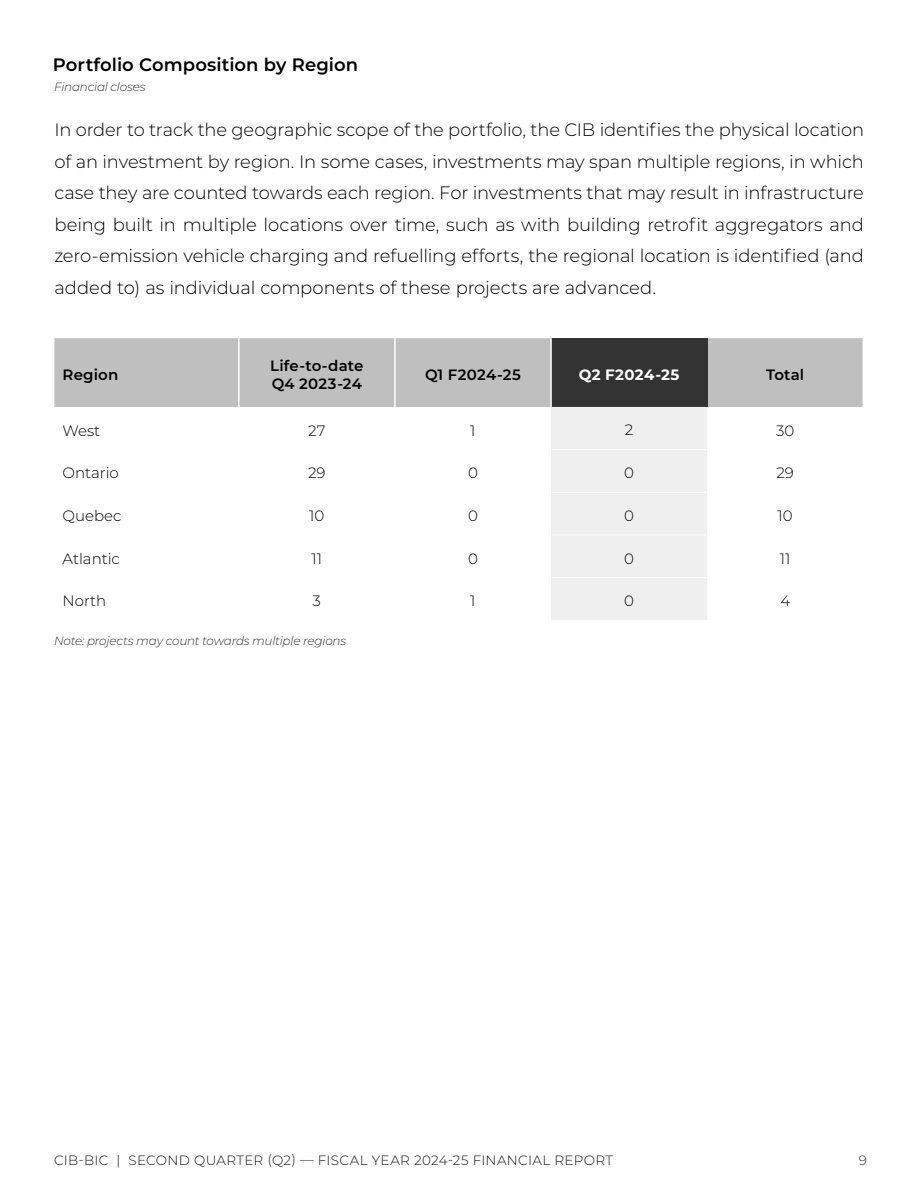
<style>
.page{position:relative;width:918px;height:1188px;background:#fff}
.page>*{position:absolute;margin:0;border:0;box-sizing:border-box;transform-origin:0 0}
.t1{font:300 18px/31.5px "Montserrat";letter-spacing:-.005em;color:#000;text-align:justify}
.t2{font:600 18px "Montserrat";letter-spacing:.005em;color:#000}
.t3{font:300 15px "Montserrat";color:#000}
.t4{font:600 15px/18px "Montserrat";letter-spacing:.01em;color:#000}
.t5{font:700 15px "Montserrat";letter-spacing:.025em;color:#fff}
.t6{font:300 13.5px "Montserrat";letter-spacing:.025em;color:#1a1818}
.t7{font:300 13.5px "Montserrat";color:#333}
.t8{font:italic 300 12px "Montserrat";letter-spacing:-.02em;color:#333}
</style>
<div class="page">
<div style="left:54px;top:338px;width:809px;height:69px;background:#bfbfbf"></div>
<div style="left:551px;top:338px;width:156px;height:69px;background:#333"></div>
<div style="left:551px;top:407px;width:156px;height:213px;background:#efefef"></div>
<hr style="left:551px;top:449px;width:155px;height:1px;background:#fff">
<hr style="left:551px;top:492px;width:155px;height:1px;background:#fff">
<hr style="left:238px;top:338px;width:2px;height:69px;background:#fff">
<hr style="left:394px;top:338px;width:2px;height:69px;background:#fff">
<hr style="left:550px;top:338px;width:2px;height:69px;background:#fff">
<hr style="left:551px;top:535px;width:155px;height:1px;background:#fff">
<hr style="left:551px;top:577px;width:155px;height:1px;background:#fff">
<p class="t2" style="left:53px;top:52px;width:307px">Portfolio Composition by Region</p>
<p class="t8" style="left:54px;top:78px;width:93px">Financial closes</p>
<p class="t1" style="left:54px;top:114px;width:811px">In order to track the geographic scope of the portfolio, the CIB identifies the physical location of an investment by region. In some cases, investments may span multiple regions, in which case they are counted towards each region. For investments that may result in infrastructure being built in multiple locations over time, such as with building retrofit aggregators and zero-emission vehicle charging and refuelling efforts, the regional location is identified (and added to) as individual components of these projects are advanced.</p>
<p class="t4" style="left:63px;top:365px;width:57px">Region</p>
<p class="t4" style="left:270px;top:356px;width:95px">Life-to-date<br>Q4 2023-24</p>
<p class="t4" style="left:425px;top:365px;width:97px">Q1 F2024-25</p>
<p class="t5" style="left:579px;top:364px;width:102px">Q2 F2024-25</p>
<p class="t4" style="left:766px;top:365px;width:39px">Total</p>
<p class="t3" style="left:63px;top:420px;width:39px">West</p>
<p class="t3" style="left:308px;top:420px;width:19px">27</p>
<p class="t3" style="left:470px;top:420px;width:7px">1</p>
<p class="t3" style="left:625px;top:420px;width:10px">2</p>
<p class="t3" style="left:776px;top:420px;width:20px">30</p>
<p class="t3" style="left:63px;top:463px;width:58px">Ontario</p>
<p class="t3" style="left:308px;top:463px;width:19px">29</p>
<p class="t3" style="left:468px;top:463px;width:11px">0</p>
<p class="t3" style="left:624px;top:463px;width:11px">0</p>
<p class="t3" style="left:777px;top:463px;width:19px">29</p>
<p class="t3" style="left:63px;top:505px;width:60px">Quebec</p>
<p class="t3" style="left:309px;top:505px;width:17px">10</p>
<p class="t3" style="left:468px;top:505px;width:11px">0</p>
<p class="t3" style="left:624px;top:505px;width:11px">0</p>
<p class="t3" style="left:778px;top:505px;width:17px">10</p>
<p class="t3" style="left:63px;top:548px;width:59px">Atlantic</p>
<p class="t3" style="left:312px;top:548px;width:12px">11</p>
<p class="t3" style="left:468px;top:548px;width:11px">0</p>
<p class="t3" style="left:624px;top:548px;width:11px">0</p>
<p class="t3" style="left:780px;top:548px;width:12px">11</p>
<p class="t3" style="left:63px;top:591px;width:45px">North</p>
<p class="t3" style="left:313px;top:591px;width:10px">3</p>
<p class="t3" style="left:470px;top:591px;width:7px">1</p>
<p class="t3" style="left:624px;top:591px;width:11px">0</p>
<p class="t3" style="left:780px;top:591px;width:11px">4</p>
<p class="t8" style="left:54px;top:632px;width:294px">Note: projects may count towards multiple regions</p>
<p class="t6" style="left:54px;top:1151px;width:561px">CIB-BIC | SECOND QUARTER (Q2) — FISCAL YEAR 2024-25 FINANCIAL REPORT</p>
<p class="t7" style="left:859px;top:1151px;width:10px">9</p>
</div>
